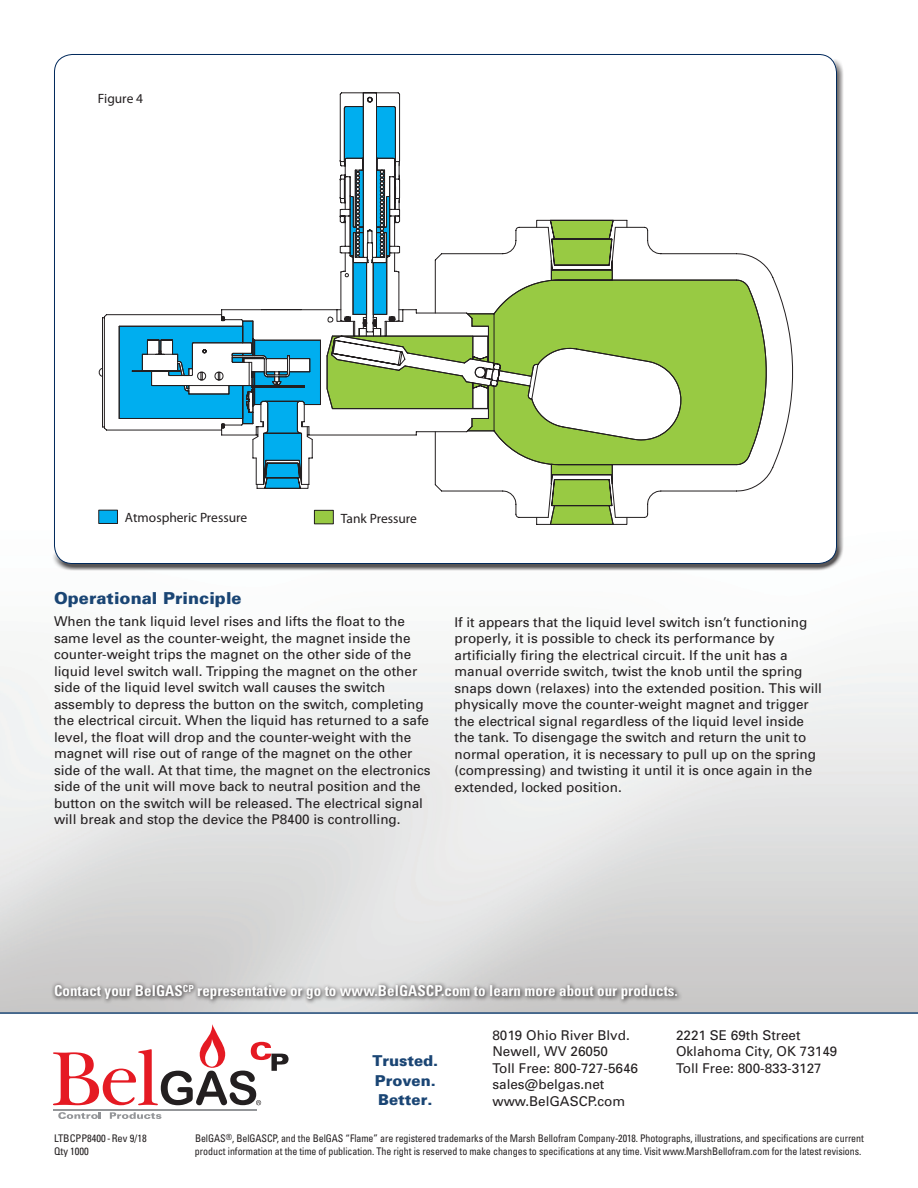
<style>
.page{position:relative;width:918px;height:1188px;background:#fff}
.page>*{position:absolute;margin:0;border:0;box-sizing:border-box;transform-origin:0 0}
.t1{font:900 16.5px "Univers";letter-spacing:.005em;color:#1a4574}
.t2{font:700 condensed 15px "Univers";letter-spacing:.005em;color:#fff}
.t3{font:900 15px/19.5px "Univers";color:#1a4574}
.t4{font:13.5px/16.5px "Univers";color:#231f20}
.t5{font:13.5px "Myriad Pro";color:#231f20}
.t6{font:condensed 10.5px/12.8px "Univers";letter-spacing:-.005em;color:#231f20;scale:.95 1}
.t7{font:condensed 10.5px/12.8px "Univers";letter-spacing:-.005em;color:#231f20}
</style>
<div class="page">
<svg style="left:51px;top:981px;width:631px;height:24px;background:#afaeae"></svg>
<hr style="left:0;top:1012px;width:918px;height:2px;background:#1a4574">
<hr style="left:53px;top:1110px;width:203px;height:1px;background:#939598">
<svg style="left:58px;top:1112px;width:43px;height:7px"></svg>
<svg style="left:110px;top:1112px;width:51px;height:7px"></svg>
<svg style="left:53px;top:1025px;width:236px;height:80px"></svg>
<div style="left:52px;top:59px;width:792px;height:512px;background:#231f20;opacity:.75"></div>
<div style="left:54px;top:54px;width:783px;height:510px;background:#fff;border-radius:18px"></div>
<div style="left:99px;top:510px;width:18px;height:13px;background:#00aeef"></div>
<div style="left:98px;top:510px;width:20px;height:14px;border:1px solid #231f20"></div>
<svg style="left:98px;top:314px;width:20px;height:117px"></svg>
<svg style="left:339px;top:92px;width:62px;height:14px"></svg>
<svg style="left:118px;top:106px;width:649px;height:419px"></svg>
<p class="t5" style="left:98px;top:90px;width:47px">Figure 4</p>
<p class="t5" style="left:125px;top:510px;width:124px">Atmospheric Pressure</p>
<p class="t5" style="left:341px;top:510px;width:78px">Tank Pressure</p>
<p class="t1" style="left:54px;top:588px;width:189px">Operational Principle</p>
<p class="t4" style="left:54px;top:613px;width:378px">When the tank liquid level rises and lifts the float to the same level as the counter-weight, the magnet inside the counter-weight trips the magnet on the other side of the liquid level switch wall. Tripping the magnet on the other side of the liquid level switch wall causes the switch assembly to depress the button on the switch, completing the electrical circuit. When the liquid has returned to a safe level, the float will drop and the counter-weight with the magnet will rise out of range of the magnet on the other side of the wall. At that time, the magnet on the electronics side of the unit will move back to neutral position and the button on the switch will be released. The electrical signal will break and stop the device the P8400 is controlling.</p>
<p class="t4" style="left:455px;top:613px;width:369px">If it appears that the liquid level switch isn’t functioning properly, it is possible to check its performance by artificially firing the electrical circuit. If the unit has a manual override switch, twist the knob until the spring snaps down (relaxes) into the extended position. This will physically move the counter-weight magnet and trigger the electrical signal regardless of the liquid level inside the tank. To disengage the switch and return the unit to normal operation, it is necessary to pull up on the spring (compressing) and twisting it until it is once again in the extended, locked position.</p>
<p class="t2" style="left:54px;top:982px;width:625px">Contact your BelGAS<sup>CP</sup> representative or go to www.BelGASCP.com to learn more about our products.</p>
<p class="t3" style="left:372px;top:1051px;width:67px">Trusted.<br>Proven.<br>Better.</p>
<p class="t4" style="left:492px;top:1026px;width:147px">8019 Ohio River Blvd.<br>Newell, WV 26050<br>Toll Free: 800-727-5646 sales@belgas.net www.BelGASCP.com</p>
<p class="t4" style="left:676px;top:1026px;width:163px">2221 SE 69th Street<br>Oklahoma City, OK 73149<br>Toll Free: 800-833-3127</p>
<p class="t7" style="left:54px;top:1132px;width:94px">LTBCPP8400 - Rev 9/18<br>Qty 1000</p>
<p class="t6" style="left:195px;top:1132px;width:706px">BelGAS<sup>®</sup>, BelGASCP, and the BelGAS “Flame” are registered trademarks of the Marsh Bellofram Company-2018. Photographs, illustrations, and specifications are current product information at the time of publication. The right is reserved to make changes to specifications at any time. Visit www.MarshBellofram.com for the latest revisions.</p>
</div>
